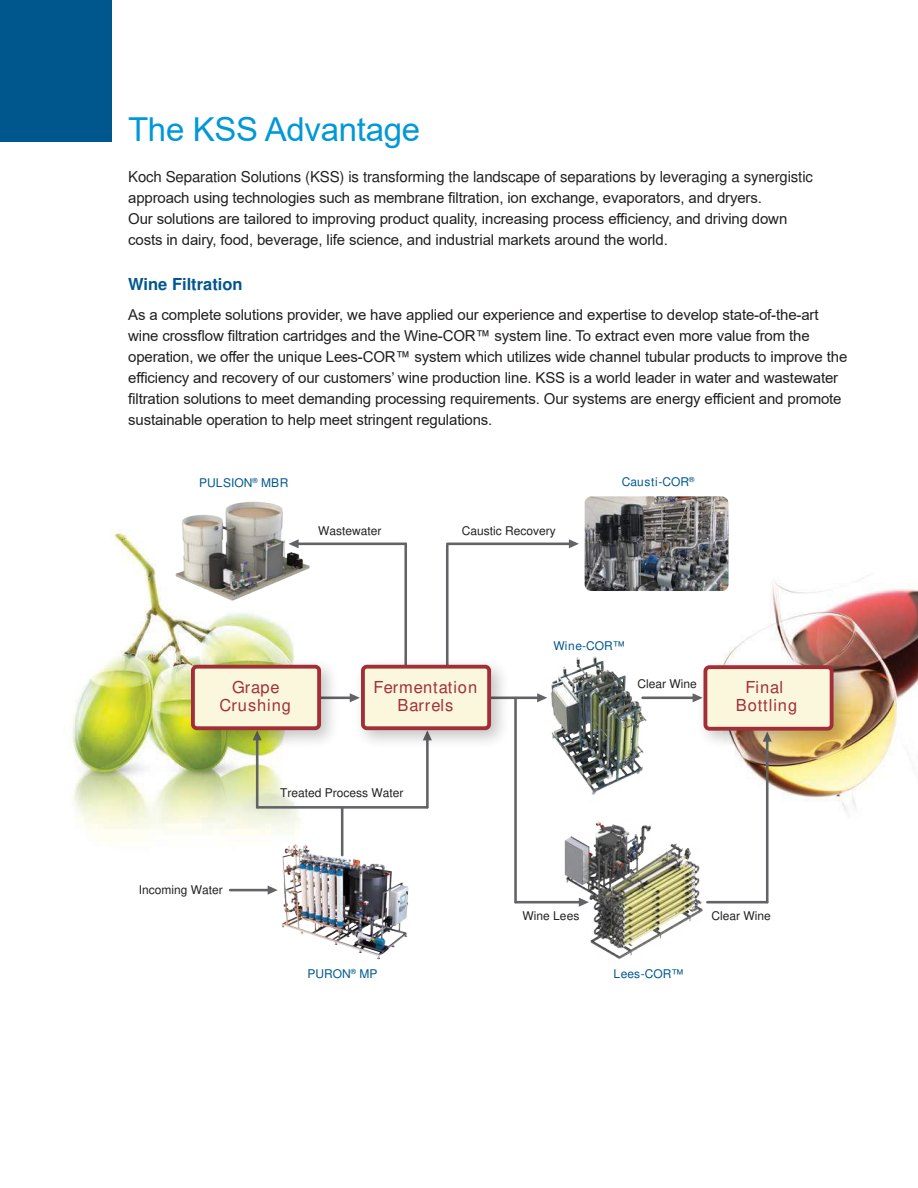
<style>
.page{position:relative;width:918px;height:1188px;background:#fff}
.page>*{position:absolute;margin:0;border:0;box-sizing:border-box;transform-origin:0 0}
.t1{font:33px "Arial";letter-spacing:-.01em;color:#0098d7}
.t2{font:700 16.5px/18.5px "Arial";letter-spacing:.055em;color:#a22f38;text-align:center}
.t3{font:700 16.5px "Arial";color:#00578d}
.t4{font:15px/21px "Arial";letter-spacing:-.01em;color:#221f1f}
.t5{font:12px "Arial";color:#221f1f}
.t6{font:700 12px "Arial";color:#00578d}
</style>
<div class="page">
<div style="left:0;top:0;width:111px;height:141px;background:#00578d"></div>
<img style="left:72px;top:530px;width:280px;height:362px">
<img style="left:518px;top:656px;width:155px;height:139px">
<img style="left:514px;top:821px;width:207px;height:138px">
<img style="left:264px;top:835px;width:145px;height:125px">
<img style="left:688px;top:578px;width:230px;height:267px">
<img style="left:153px;top:501px;width:172px;height:114px">
<img style="left:585px;top:496px;width:144px;height:95px">
<hr style="left:707px;top:901px;width:60px;height:2px;background:#626366">
<hr style="left:305px;top:697px;width:47px;height:2px;background:#626366">
<hr style="left:643px;top:697px;width:53px;height:2px;background:#626366">
<hr style="left:766px;top:740px;width:3px;height:162px;background:#626366">
<hr style="left:426px;top:738px;width:3px;height:69px;background:#626366">
<hr style="left:453px;top:697px;width:86px;height:2px;background:#626366">
<svg style="left:537px;top:693px;width:10px;height:9px"></svg>
<hr style="left:514px;top:698px;width:3px;height:204px;background:#626366">
<hr style="left:516px;top:901px;width:66px;height:2px;background:#626366">
<svg style="left:579px;top:898px;width:10px;height:9px"></svg>
<hr style="left:256px;top:738px;width:2px;height:69px;background:#626366">
<hr style="left:257px;top:806px;width:170px;height:3px;background:#626366">
<hr style="left:341px;top:807px;width:2px;height:48px;background:#626366">
<hr style="left:404px;top:544px;width:3px;height:126px;background:#626366">
<hr style="left:446px;top:545px;width:3px;height:131px;background:#626366">
<hr style="left:447px;top:543px;width:125px;height:2px;background:#626366">
<hr style="left:295px;top:543px;width:111px;height:2px;background:#626366">
<svg style="left:569px;top:539px;width:10px;height:9px"></svg>
<svg style="left:289px;top:539px;width:10px;height:9px"></svg>
<img style="left:179px;top:653px;width:166px;height:101px">
<div style="left:193px;top:667px;width:126px;height:61px;background:#faf7dc;border-radius:4px"></div>
<div style="left:191px;top:665px;width:130px;height:65px;border:4px solid #a22f38;border-radius:4px"></div>
<img style="left:692px;top:653px;width:166px;height:102px">
<div style="left:705px;top:667px;width:127px;height:62px;background:#faf7dc;border-radius:4px"></div>
<div style="left:703px;top:665px;width:131px;height:66px;border:4px solid #a22f38;border-radius:4px"></div>
<img style="left:349px;top:653px;width:166px;height:101px">
<div style="left:363px;top:667px;width:126px;height:61px;background:#faf7dc;border-radius:4px"></div>
<div style="left:361px;top:665px;width:130px;height:65px;border:4px solid #a22f38;border-radius:4px"></div>
<hr style="left:230px;top:889px;width:41px;height:2px;background:#626366">
<svg style="left:268px;top:886px;width:10px;height:9px"></svg>
<h1 class="t1" style="left:128px;top:107px;width:293px">The KSS Advantage</h1>
<p class="t4" style="left:128px;top:168px;width:686px">Koch Separation Solutions (KSS) is transforming the landscape of separations by leveraging a synergistic approach using technologies such as membrane 昀椀ltration, ion exchange, evaporators, and dryers.<br>Our solutions are tailored to improving product quality, increasing process e昀케ciency, and driving down costs in dairy, food, beverage, life science, and industrial markets around the world.</p>
<p class="t3" style="left:128px;top:278px;width:116px">Wine Filtration</p>
<p class="t4" style="left:128px;top:304px;width:721px">As a complete solutions provider, we have applied our experience and expertise to develop state-of-the-art wine cross昀氀ow 昀椀ltration cartridges and the Wine-COR™ system line. To extract even more value from the operation, we o昀昀er the unique Lees-COR™ system which utilizes wide channel tubular products to improve the e昀케ciency and recovery of our customers’ wine production line. KSS is a world leader in water and wastewater昀椀ltration solutions to meet demanding processing requirements. Our systems are energy e昀케cient and promote sustainable operation to help meet stringent regulations.</p>
<p class="t6" style="left:199px;top:479px;width:91px">PULSION<sup>®</sup> MBR</p>
<p class="t5" style="left:318px;top:526px;width:65px">Wastewater</p>
<p class="t5" style="left:462px;top:526px;width:96px">Caustic Recovery</p>
<p class="t6" style="left:622px;top:477px;width:74px">Causti-COR<sup>®</sup></p>
<p class="t6" style="left:553px;top:641px;width:73px">Wine-COR™</p>
<p class="t5" style="left:637px;top:679px;width:61px">Clear Wine</p>
<p class="t2" style="left:220px;top:679px;width:73px">Grape<br>Crushing</p>
<p class="t2" style="left:736px;top:679px;width:63px">Final<br>Bottling</p>
<p class="t2" style="left:374px;top:679px;width:105px">Fermentation<br>Barrels</p>
<p class="t5" style="left:139px;top:885px;width:86px">Incoming Water</p>
<p class="t5" style="left:280px;top:788px;width:125px">Treated Process Water</p>
<p class="t6" style="left:308px;top:969px;width:71px">PURON<sup>®</sup> MP</p>
<p class="t5" style="left:523px;top:911px;width:58px">Wine Lees</p>
<p class="t6" style="left:614px;top:969px;width:72px">Lees-COR™</p>
<p class="t5" style="left:712px;top:911px;width:61px">Clear Wine</p>
</div>
